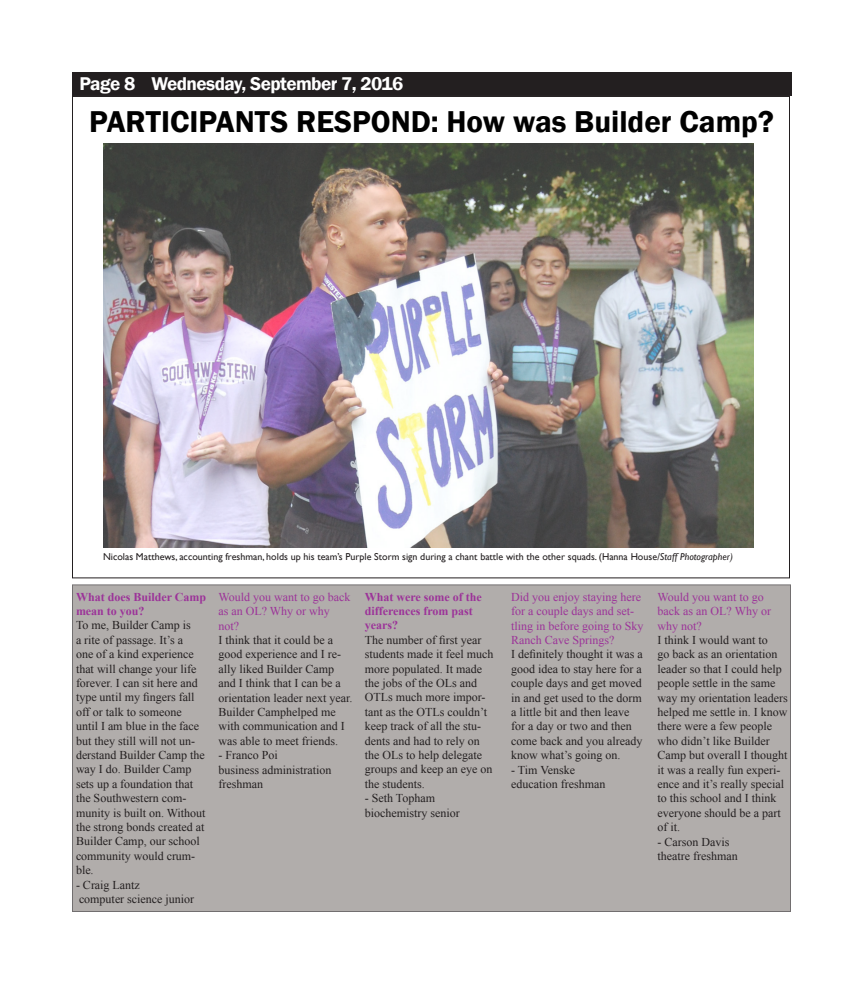
<style>
.page{position:relative;width:864px;height:984px;background:#fff}
.page>*{position:absolute;margin:0;border:0;box-sizing:border-box;transform-origin:0 0}
.t1{font:600 31px "Franklin Gothic";color:#000}
.t2{font:600 19px "Franklin Gothic";letter-spacing:-.03em;color:#fff}
.t3{font:12px/14.4px "Times New Roman";color:#231f20}
.t4{font:12px/14.4px "Times New Roman";color:#9c3399}
.t5{font:700 12px/14.4px "Times New Roman";color:#9c3399}
.t6{font:10px "Gill Sans";color:#231f20}
.s1{font-style:italic}
</style>
<div class="page">
<img style="left:103px;top:143px;width:651px;height:404px">
<div style="left:72px;top:585px;width:718px;height:327px;background:#b1adab"></div>
<div style="left:72px;top:72px;width:720px;height:23px;background:#231f20"></div>
<div style="left:72px;top:72px;width:720px;height:24px;border:1px solid #231f20"></div>
<p class="t2" style="left:79px;top:72px;width:325px">Page 8 Wednesday, September 7, 2016</p>
<p class="t1" style="left:89px;top:102px;width:686px">PARTICIPANTS RESPOND: How was Builder Camp?</p>
<p class="t6" style="left:103px;top:551px;width:631px">Nicolas Matthews, accounting freshman, holds up his team’s Purple Storm sign during a chant battle with the other squads. (Hanna House<span class="s1">/Staff Photographer)</span></p>
<p class="t5" style="left:76px;top:589px;width:132px">What does Builder Camp mean to you?</p>
<p class="t3" style="left:76px;top:618px;width:131px">To me, Builder Camp is<br>a rite of passage. It’s a<br>one of a kind experience that will change your life forever. I can sit here and type until my fingers fall off or talk to someone until I am blue in the face but they still will not un&shy;derstand Builder Camp the way I do. Builder Camp sets up a foundation that the Southwestern com&shy;munity is built on. Without the strong bonds created at<br>Builder Camp, our school community would crum&shy;ble.</p>
<p class="t3" style="left:76px;top:877px;width:65px">- Craig Lantz</p>
<p class="t3" style="left:79px;top:892px;width:117px">computer science junior</p>
<p class="t4" style="left:218px;top:589px;width:134px">Would you want to go back as an OL? Why or why not?</p>
<p class="t3" style="left:218px;top:633px;width:135px">I think that it could be a good experience and I re&shy;ally liked Builder Camp and I think that I can be a orientation leader next year.<br>Builder Camphelped me with communication and I was able to meet friends.</p>
<p class="t3" style="left:218px;top:748px;width:61px">- Franco Poi</p>
<p class="t3" style="left:218px;top:762px;width:115px">business administration freshman</p>
<p class="t5" style="left:365px;top:589px;width:119px">What were some of the differences from past years?</p>
<p class="t3" style="left:365px;top:632px;width:130px">The number of first year students made it feel much more populated. It made the jobs of the OLs and<br>OTLs much more impor&shy;tant as the OTLs couldn’t keep track of all the stu&shy;dents and had to rely on the OLs to help delegate groups and keep an eye on the students.</p>
<p class="t3" style="left:365px;top:791px;width:72px">- Seth Topham</p>
<p class="t3" style="left:365px;top:805px;width:96px">biochemistry senior</p>
<p class="t4" style="left:511px;top:589px;width:134px">Did you enjoy staying here for a couple days and set&shy;tling in before going to Sky<br>Ranch Cave Springs?</p>
<p class="t3" style="left:511px;top:647px;width:133px">I definitely thought it was a good idea to stay here for a couple days and get moved in and get used to the dorm a little bit and then leave for a day or two and then come back and you already know what’s going on.</p>
<p class="t3" style="left:511px;top:762px;width:65px">- Tim Venske</p>
<p class="t3" style="left:511px;top:777px;width:96px">education freshman</p>
<p class="t4" style="left:658px;top:589px;width:115px">Would you want to go back as an OL? Why or why not?</p>
<p class="t3" style="left:658px;top:633px;width:132px">I think I would want to<br>go back as an orientation leader so that I could help people settle in the same way my orientation leaders helped me settle in. I know there were a few people who didn’t like Builder<br>Camp but overall I thought it was a really fun experi&shy;ence and it’s really special to this school and I think everyone should be a part of it.</p>
<p class="t3" style="left:658px;top:834px;width:73px">- Carson Davis</p>
<p class="t3" style="left:658px;top:849px;width:82px">theatre freshman</p>
</div>
